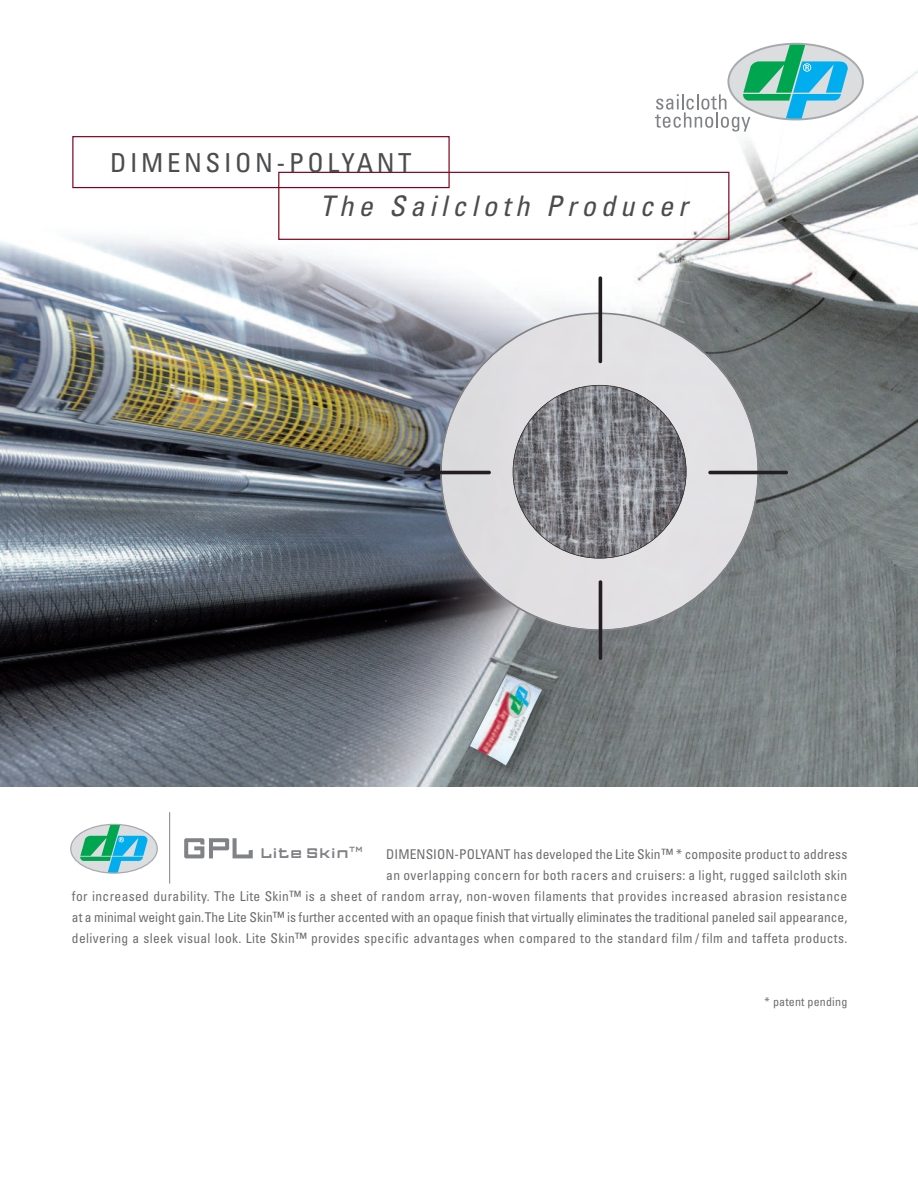
<style>
.page{position:relative;width:918px;height:1188px;background:#fff}
.page>*{position:absolute;margin:0;border:0;box-sizing:border-box;transform-origin:0 0}
.t1{font:italic condensed 28.35px "Univers";letter-spacing:.18em;color:#4b4c4d}
.t2{font:condensed 26.1px "Univers";letter-spacing:.135em;color:#4b4c4d}
.t3{font:14.7px "FF Gothic Two Two";letter-spacing:-.05em;color:#808285}
.t4{font:condensed 13.5px/21px "Univers";letter-spacing:.025em;color:#6c6d70;text-align:right}
.t5{font:condensed 12px "Univers";letter-spacing:.015em;color:#6c6d70}
.t6{font:7.8px "FF Gothic Two Two";color:#808285}
.s1{font-size:14.25px}
</style>
<div class="page">
<img style="left:0;top:42px;width:918px;height:745px">
<img style="left:450px;top:648px;width:139px;height:139px">
<img style="left:507px;top:674px;width:35px;height:80px">
<svg style="left:440px;top:313px;width:319px;height:318px;background:#c2c2c5"></svg>
<img style="left:513px;top:385px;width:173px;height:173px;border-radius:50%">
<hr style="left:404px;top:471px;width:87px;height:3px;background:#231f20;border-radius:2px">
<hr style="left:599px;top:276px;width:3px;height:87px;background:#231f20;border-radius:2px">
<hr style="left:599px;top:580px;width:3px;height:80px;background:#231f20;border-radius:2px">
<hr style="left:708px;top:471px;width:80px;height:3px;background:#231f20;border-radius:2px">
<div style="left:728px;top:44px;width:135px;height:75px;background:#dcdddf;border-radius:50%"></div>
<svg style="left:655px;top:44px;width:193px;height:88px"></svg>
<div style="left:727px;top:43px;width:137px;height:77px;border:2px solid #a8a9ad;border-radius:50%"></div>
<div style="left:278px;top:172px;width:451px;height:68px;border:1px solid #82011a"></div>
<div style="left:72px;top:136px;width:378px;height:52px;border:1px solid #82011a"></div>
<div style="left:71px;top:824px;width:86px;height:49px;background:#dcdddf;border-radius:50%"></div>
<svg style="left:80px;top:824px;width:68px;height:48px"></svg>
<div style="left:70px;top:824px;width:88px;height:50px;border:1px solid #a8a9ad;border-radius:50%"></div>
<svg style="left:184px;top:838px;width:69px;height:20px"></svg>
<hr style="left:169px;top:812px;width:1px;height:72px;background:#808285">
<h2 class="t2" style="left:110px;top:153px;width:303px">DIMENSION-POLYANT</h2>
<h1 class="t1" style="left:320px;top:196px;width:370px">The Sailcloth Producer</h1>
<p class="t3" style="left:260px;top:845px;width:91px">Lite Skin</p>
<p class="t6" style="left:349px;top:844px;width:16px">TM</p>
<p class="t4" style="left:72px;top:845px;width:777px">DIMENSION-POLYANT has developed the Lite Skin<span class="s1">™</span> * composite product to address<br>an overlapping concern for both racers and cruisers: a light, rugged sailcloth skin<br>for increased durability. The Lite Skin<span class="s1">™</span> is a sheet of random array, non-woven filaments that provides increased abrasion resistance at a minimal weight gain.The Lite Skin<span class="s1">™</span> is further accented with an opaque finish that virtually eliminates the traditional paneled sail appearance, delivering a sleek visual look. Lite Skin<span class="s1">™</span> provides specific advantages when compared to the standard film / film and taffeta products.</p>
<p class="t5" style="left:765px;top:998px;width:84px">* patent pending</p>
</div>
